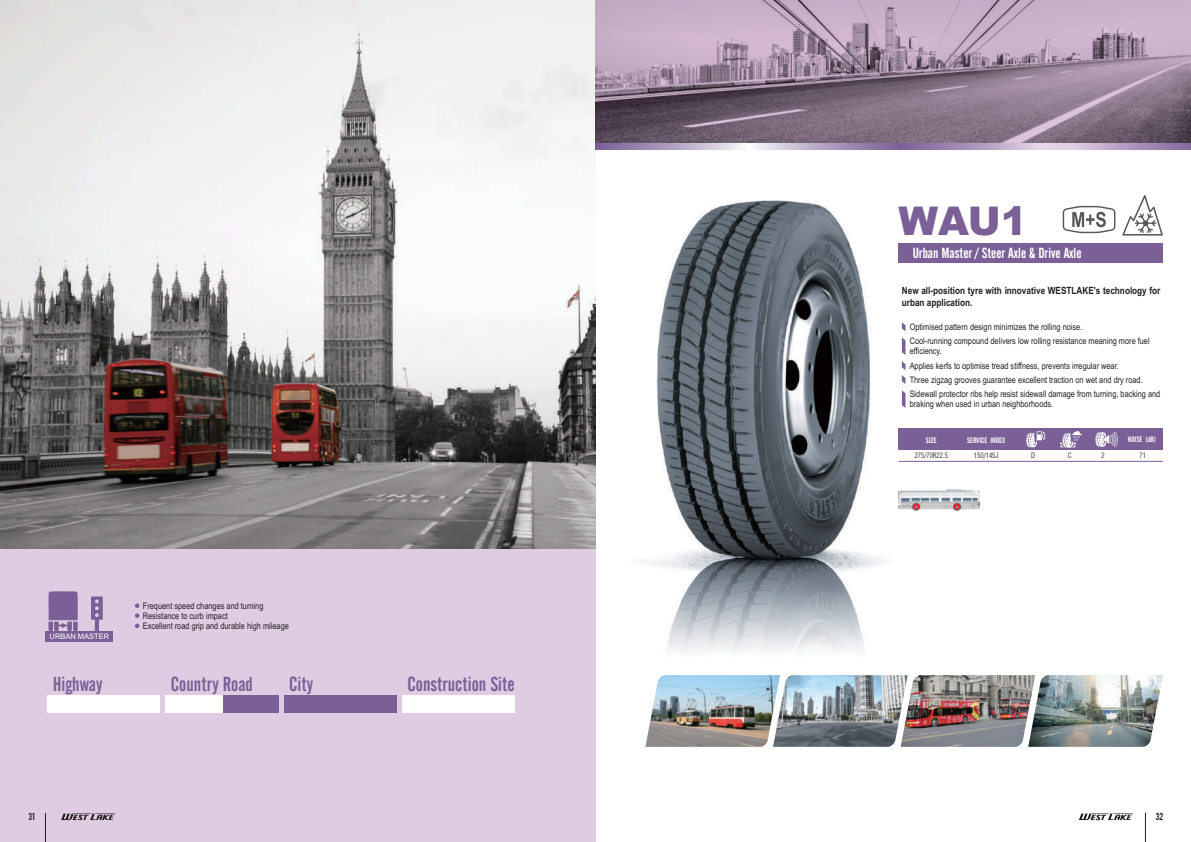
<style>
.page{position:relative;width:1191px;height:842px;background:#fff}
.page>*{position:absolute;margin:0;border:0;box-sizing:border-box;transform-origin:0 0}
.t1{font:italic 900 39.7px "Arial";color:#7b6097}
.t2{font:20.1px "Alternate Gothic No 2 BT";color:#7b6097}
.t3{font:14.5px "Alternate Gothic No 2 BT";color:#fff}
.t4{font:700 10px/11.4px "Arial Narrow";color:#231f20}
.t5{font:10px "Alternate Gothic No 2 BT";color:#231f20}
.t6{font:9px/14.3px "Arial Narrow";color:#231f20}
.t7{font:300 condensed 8.3px "Helvetica";color:#231f20}
.t8{font:7.9px "Alternate Gothic No 2 BT";color:#fff}
.t9{font:7.5px "Arial";color:#fff}
</style>
<div class="page">
<svg style="left:1145px;top:813px;width:1px;height:29px"></svg>
<img style="left:0;top:0;width:595px;height:549px">
<div style="left:0;top:549px;width:595px;height:293px;background:#dfcce3"></div>
<svg style="left:135px;top:603px;width:4px;height:15px"></svg>
<div style="left:47px;top:695px;width:113px;height:17px;background:#fff"></div>
<div style="left:166px;top:695px;width:112px;height:17px;background:#fff"></div>
<div style="left:284px;top:695px;width:112px;height:17px;background:#7b6097"></div>
<div style="left:402px;top:695px;width:113px;height:17px;background:#fff"></div>
<div style="left:223px;top:695px;width:55px;height:17px;background:#7b6097"></div>
<svg style="left:48px;top:591px;width:30px;height:40px"></svg>
<div style="left:45px;top:631px;width:68px;height:11px;background:#7b6097"></div>
<svg style="left:91px;top:596px;width:12px;height:35px"></svg>
<svg style="left:135px;top:624px;width:4px;height:4px"></svg>
<svg style="left:1079px;top:813px;width:53px;height:7px"></svg>
<svg style="left:61px;top:813px;width:54px;height:7px"></svg>
<img style="left:595px;top:0;width:596px;height:143px">
<svg style="left:595px;top:143px;width:596px;height:7px;background:#b4a2c3"></svg>
<img style="left:646px;top:200px;width:257px;height:453px">
<div style="left:898px;top:243px;width:264px;height:19px;background:#7b6097"></div>
<div style="left:898px;top:450px;width:264px;height:11px;background:#fff"></div>
<hr style="left:898px;top:461px;width:264px;height:1px;background:#7b6097">
<div style="left:898px;top:429px;width:264px;height:21px;background:#7b6097"></div>
<svg style="left:1026px;top:431px;width:19px;height:16px"></svg>
<svg style="left:1060px;top:431px;width:22px;height:17px"></svg>
<svg style="left:1095px;top:432px;width:23px;height:15px"></svg>
<svg style="left:902px;top:390px;width:3px;height:18px"></svg>
<svg style="left:902px;top:337px;width:3px;height:18px"></svg>
<svg style="left:902px;top:322px;width:3px;height:9px"></svg>
<svg style="left:902px;top:361px;width:3px;height:23px"></svg>
<img style="left:898px;top:489px;width:81px;height:21px">
<svg style="left:913px;top:503px;width:6px;height:7px"></svg>
<svg style="left:953px;top:503px;width:7px;height:7px"></svg>
<img style="left:645px;top:675px;width:383px;height:72px">
<img style="left:1028px;top:675px;width:134px;height:72px">
<svg style="left:1062px;top:206px;width:53px;height:27px"></svg>
<svg style="left:1122px;top:195px;width:40px;height:41px"></svg>
<svg style="left:45px;top:813px;width:1px;height:29px"></svg>
<p class="t9" style="left:50px;top:633px;width:61px">URBAN MASTER</p>
<p class="t6" style="left:143px;top:601px;width:148px;line-height:10.2px">Frequent speed changes and turning<br>Resistance to curb impact<br>Excellent road grip and durable high mileage</p>
<h2 class="t2" style="left:53px;top:675px;width:51px">Highway</h2>
<h2 class="t2" style="left:171px;top:675px;width:83px">Country Road</h2>
<h2 class="t2" style="left:289px;top:675px;width:26px">City</h2>
<h2 class="t2" style="left:407px;top:675px;width:109px">Construction Site</h2>
<p class="t5" style="left:29px;top:813px;width:8px">31</p>
<h1 class="t1" style="left:898px;top:207px;width:130px">WAU1</h1>
<h3 class="t3" style="left:912px;top:247px;width:170px">Urban Master / Steer Axle &amp; Drive Axle</h3>
<p class="t4" style="left:902px;top:286px;width:260px">New all-position tyre with innovative WESTLAKE's technology for urban application.</p>
<p class="t6" style="left:909px;top:320px;width:241px">Optimised pattern design minimizes the rolling noise.<br>Cool-running compound delivers low rolling resistance meaning more fuel</p>
<p class="t6" style="left:909px;top:345px;width:252px">efficiency.<br>Applies kerfs to optimise tread stiffness, prevents irregular wear.<br>Three zigzag grooves guarantee excellent traction on wet and dry road.<br>Sidewall protector ribs help resist sidewall damage from turning, backing and</p>
<p class="t6" style="left:909px;top:398px;width:145px">braking when used in urban neighborhoods.</p>
<p class="t8" style="left:926px;top:437px;width:12px">SIZE</p>
<p class="t8" style="left:967px;top:437px;width:39px">SERVICE INDEX</p>
<p class="t8" style="left:1127px;top:436px;width:30px">NOISE (dB)</p>
<p class="t7" style="left:914px;top:453px;width:35px">275/70R22.5</p>
<p class="t7" style="left:974px;top:453px;width:26px">150/145J</p>
<p class="t7" style="left:1031px;top:453px;width:6px">D</p>
<p class="t7" style="left:1068px;top:453px;width:6px">C</p>
<p class="t7" style="left:1101px;top:453px;width:5px">2</p>
<p class="t7" style="left:1139px;top:453px;width:8px">71</p>
<p class="t5" style="left:1155px;top:813px;width:9px">32</p>
</div>
